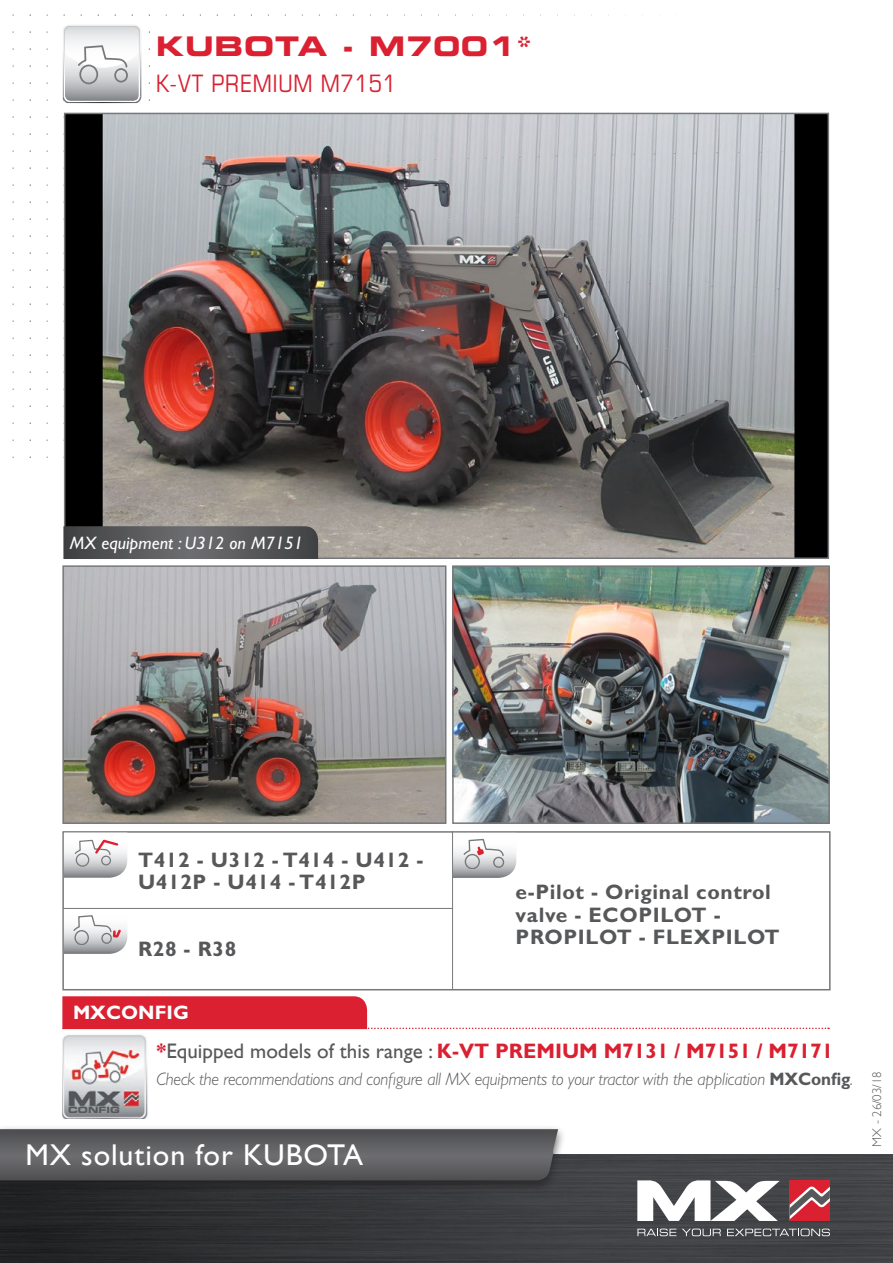
<style>
.page{position:relative;width:893px;height:1263px;background:#fff}
.page>*{position:absolute;margin:0;border:0;box-sizing:border-box;transform-origin:0 0}
.t1{font:30px "Gill Sans Std";letter-spacing:.03em;color:#fff}
.t2{font:27px "Eurostile LT Std Bold Ex 2";letter-spacing:.03em;color:#da2031}
.t3{font:condensed 24px "Eurostile LT Std";letter-spacing:.03em;color:#da2031}
.t4{font:700 21px/22.5px "Gill Sans Std";letter-spacing:.03em;color:#57585a}
.t5{font:700 21px "Gill Sans Std";color:#da2031}
.t6{font:700 19.5px "Gill Sans Std";color:#fff}
.t7{font:italic 300 18px "Gill Sans Std";letter-spacing:-.01em;color:#57585a;scale:.95 1}
.t8{font:italic 18px "Gill Sans Std";color:#fff}
.t9{font:300 12.75px "Gill Sans Std";color:#57585a}
.t10{font:8.7px "Eurostile LT Std Bold Ex 2";color:#57585a;scale:1.05 1}
.s1{font-weight:400;color:#57585a}
.s2{font-weight:700;font-style:normal}
</style>
<div class="page">
<div style="left:62px;top:831px;width:769px;height:159px;border:2px solid #76787b"></div>
<img style="left:0;top:1154px;width:893px;height:109px">
<svg style="left:710px;top:1181px;width:70px;height:40px"></svg>
<svg style="left:637px;top:1180px;width:73px;height:41px"></svg>
<div style="left:790px;top:1181px;width:40px;height:40px;background:#da2031"></div>
<svg style="left:790px;top:1186px;width:40px;height:33px"></svg>
<svg style="left:637px;top:1228px;width:39px;height:8px"></svg>
<svg style="left:682px;top:1228px;width:39px;height:8px"></svg>
<svg style="left:727px;top:1228px;width:103px;height:8px"></svg>
<div style="left:0;top:1124px;width:567px;height:70px;background:#231f20;opacity:.75"></div>
<svg style="left:0;top:1129px;width:558px;height:51px;background:#5d5d60"></svg>
<img style="left:65px;top:568px;width:378px;height:253px">
<div style="left:62px;top:565px;width:384px;height:259px;border:2px solid #76787b"></div>
<img style="left:455px;top:568px;width:372px;height:253px">
<div style="left:452px;top:565px;width:378px;height:259px;border:2px solid #76787b"></div>
<svg style="left:63px;top:25px;width:78px;height:78px"></svg>
<svg style="left:64px;top:833px;width:63px;height:45px"></svg>
<svg style="left:64px;top:909px;width:63px;height:45px"></svg>
<svg style="left:453px;top:833px;width:63px;height:45px"></svg>
<hr style="left:452px;top:831px;width:1px;height:158px;background:#76787b">
<hr style="left:63px;top:908px;width:390px;height:1px;background:#76787b">
<img style="left:63px;top:1029px;width:86px;height:89px">
<svg style="left:62px;top:996px;width:765px;height:33px"></svg>
<img style="left:67px;top:116px;width:759px;height:440px">
<svg style="left:63px;top:526px;width:255px;height:33px;background:#57585a"></svg>
<p class="t2" style="left:156px;top:28px;width:377px">KUBOTA - M7001*</p>
<p class="t3" style="left:156px;top:69px;width:241px">K-VT PREMIUM M7151</p>
<p class="t8" style="left:70px;top:532px;width:235px">MX equipment : U312 on M7151</p>
<p class="t4" style="left:138px;top:848px;width:287px">T412 - U312 - T414 - U412 -<br>U412P - U414 - T412P</p>
<p class="t4" style="left:138px;top:937px;width:100px">R28 - R38</p>
<p class="t6" style="left:73px;top:1001px;width:117px">MXCONFIG</p>
<p class="t4" style="left:516px;top:881px;width:266px">e-Pilot - Original control valve - ECOPILOT -<br>PROPILOT - FLEXPILOT</p>
<p class="t5" style="left:157px;top:1038px;width:678px">*<span class="s1">Equipped models of this range :</span> K-VT PREMIUM M7131 / M7151 / M7171</p>
<p class="t7" style="left:157px;top:1068px;width:734px">Check the recommendations and configure all MX equipments to your tractor with the application <span class="s2">MXConfig</span>.</p>
<p class="t9" style="left:870px;top:1147px;width:77px;rotate:-90deg">MX - 26/03/18</p>
<p class="t10" style="left:68px;top:1104px;width:51px">CONFIG</p>
<p class="t1" style="left:26px;top:1138px;width:339px">MX solution for KUBOTA</p>
</div>
